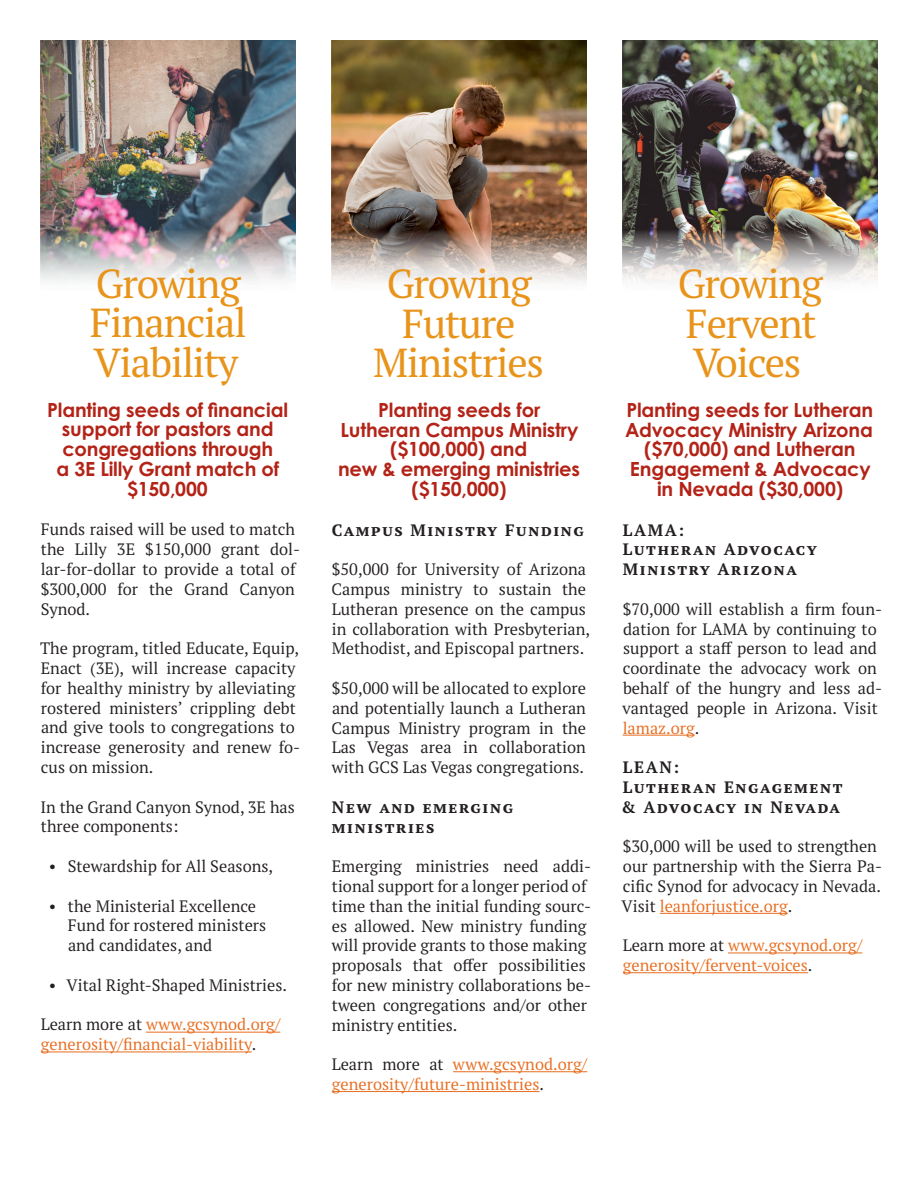
<style>
.page{position:relative;width:918px;height:1188px;background:#fff}
.page>*{position:absolute;margin:0;border:0;box-sizing:border-box;transform-origin:0 0}
.Header_1_p2{font:40.5px/39.6px "PT Serif Pro";letter-spacing:-.03em;color:#e8941a}
.Header_2_p2{font:700 19.5px/19.8px "Century Gothic Pro";letter-spacing:-.01em;color:#b32317;text-align:center}
.Header_2{font:700 19.5px/19.8px "Century Gothic Pro";letter-spacing:-.01em;color:#b32317;text-align:center}
.Text{font:16.5px/19.8px "PT Serif Pro";color:#231f20}
.Text-2{font:16.5px/19.8px "PT Serif Pro";color:#e86d1f}
.Header_3{font:700 16.5px/19.8px "PT Serif Pro";letter-spacing:.1em;color:#231f20}
.s1{color:#231f20}
.s2{color:#e86d1f}
</style>
<div class="page">
<img style="left:40px;top:40px;width:256px;height:241px">
<hr style="left:146px;top:1032px;width:134px;height:1px;background:#e86d1f">
<hr style="left:41px;top:1052px;width:211px;height:1px;background:#e86d1f">
<img style="left:332px;top:40px;width:254px;height:242px">
<img style="left:622px;top:40px;width:256px;height:241px">
<hr style="left:453px;top:1071px;width:134px;height:1px;background:#e86d1f">
<hr style="left:332px;top:1091px;width:207px;height:1px;background:#e86d1f">
<hr style="left:623px;top:735px;width:72px;height:1px;background:#e86d1f">
<hr style="left:660px;top:913px;width:128px;height:1px;background:#e86d1f">
<hr style="left:728px;top:953px;width:134px;height:1px;background:#e86d1f">
<hr style="left:623px;top:972px;width:185px;height:1px;background:#e86d1f">
<p class="Header_1_p2" style="left:90px;top:263px;width:158px">Growing<br>Financial<br>Viability</p>
<p class="Header_2_p2" style="left:47px;top:399px;width:242px">Planting seeds of financial support for pastors and congregations through<br>a 3E Lilly Grant match of $150,000</p>
<p class="Text" style="left:41px;top:519px;width:261px">Funds raised will be used to match the Lilly 3E $150,000 grant dol&shy;lar-for-dollar to provide a total of $300,000 for the Grand Canyon<br>Synod.</p>
<p class="Text" style="left:40px;top:638px;width:262px">The program, titled Educate, Equip,<br>Enact (3E), will increase capacity for healthy ministry by alleviating rostered ministers’ crippling debt and give tools to congregations to increase generosity and renew fo&shy;cus on mission.</p>
<p class="Text" style="left:40px;top:797px;width:256px">In the Grand Canyon Synod, 3E has three components:</p>
<p class="Text" style="left:49px;top:856px;width:226px">• Stewardship for All Seasons,</p>
<p class="Text" style="left:68px;top:896px;width:200px;text-indent:-19px">• the Ministerial Excellence<br>Fund for rostered ministers and candidates, and</p>
<p class="Text" style="left:49px;top:975px;width:240px">• Vital Right-Shaped Ministries.</p>
<p class="Text-2" style="left:41px;top:1014px;width:241px"><span class="s1">Learn more at</span> www.gcsynod.org/ generosity/financial-viability<span class="s1">.</span></p>
<p class="Header_1_p2" style="left:373px;top:263px;width:172px;text-align:center">Growing<br>Future<br>Ministries</p>
<p class="Header_2" style="left:338px;top:399px;width:244px">Planting seeds for<br>Lutheran Campus Ministry ($100,000) and<br>new &amp; emerging ministries ($150,000)</p>
<p class="Header_3" style="left:332px;top:519px;width:254px">Campus Ministry Funding</p>
<p class="Text" style="left:332px;top:559px;width:260px">$50,000 for University of Arizona Campus ministry to sustain the Lutheran presence on the campus in collaboration with Presbyterian, Methodist, and Episcopal partners.</p>
<p class="Text" style="left:332px;top:678px;width:256px;text-align:justify">$50,000 will be allocated to explore and potentially launch a Lutheran Campus Ministry program in the Las Vegas area in collaboration with GCS Las Vegas congregations.</p>
<p class="Header_3" style="left:332px;top:797px;width:183px">New and emerging ministries</p>
<p class="Text" style="left:332px;top:856px;width:261px">Emerging ministries need addi&shy;tional support for a longer period of time than the initial funding sourc&shy;es allowed. New ministry funding will provide grants to those making proposals that offer possibilities for new ministry collaborations be&shy;tween congregations and/or other ministry entities.</p>
<p class="Text-2" style="left:332px;top:1054px;width:257px"><span class="s1">Learn more at</span> www.gcsynod.org/ generosity/future-ministries<span class="s1">.</span></p>
<p class="Header_1_p2" style="left:678px;top:263px;width:147px">Growing<br>Fervent<br>Voices</p>
<p class="Header_2_p2" style="left:625px;top:399px;width:249px">Planting seeds for Lutheran<br>Advocacy Ministry Arizona ($70,000) and Lutheran<br>Engagement &amp; Advocacy in Nevada ($30,000)</p>
<p class="Header_3" style="left:623px;top:519px;width:195px">LAMA:<br>Lutheran Advocacy<br>Ministry Arizona</p>
<p class="Text" style="left:623px;top:599px;width:261px">$70,000 will establish a firm foun&shy;dation for LAMA by continuing to support a staff person to lead and coordinate the advocacy work on behalf of the hungry and less ad&shy;vantaged people in Arizona. Visit <span class="s2">lamaz.org</span>.</p>
<p class="Header_3" style="left:621px;top:757px;width:223px">LEAN:<br>Lutheran Engagement &amp; Advocacy in Nevada</p>
<p class="Text" style="left:622px;top:836px;width:262px">$30,000 will be used to strengthen our partnership with the Sierra Pa&shy;cific Synod for advocacy in Nevada.<br>Visit <span class="s2">leanforjustice.org</span>.</p>
<p class="Text-2" style="left:623px;top:935px;width:241px"><span class="s1">Learn more at</span> www.gcsynod.org/ generosity/fervent-voices<span class="s1">.</span></p>
</div>
